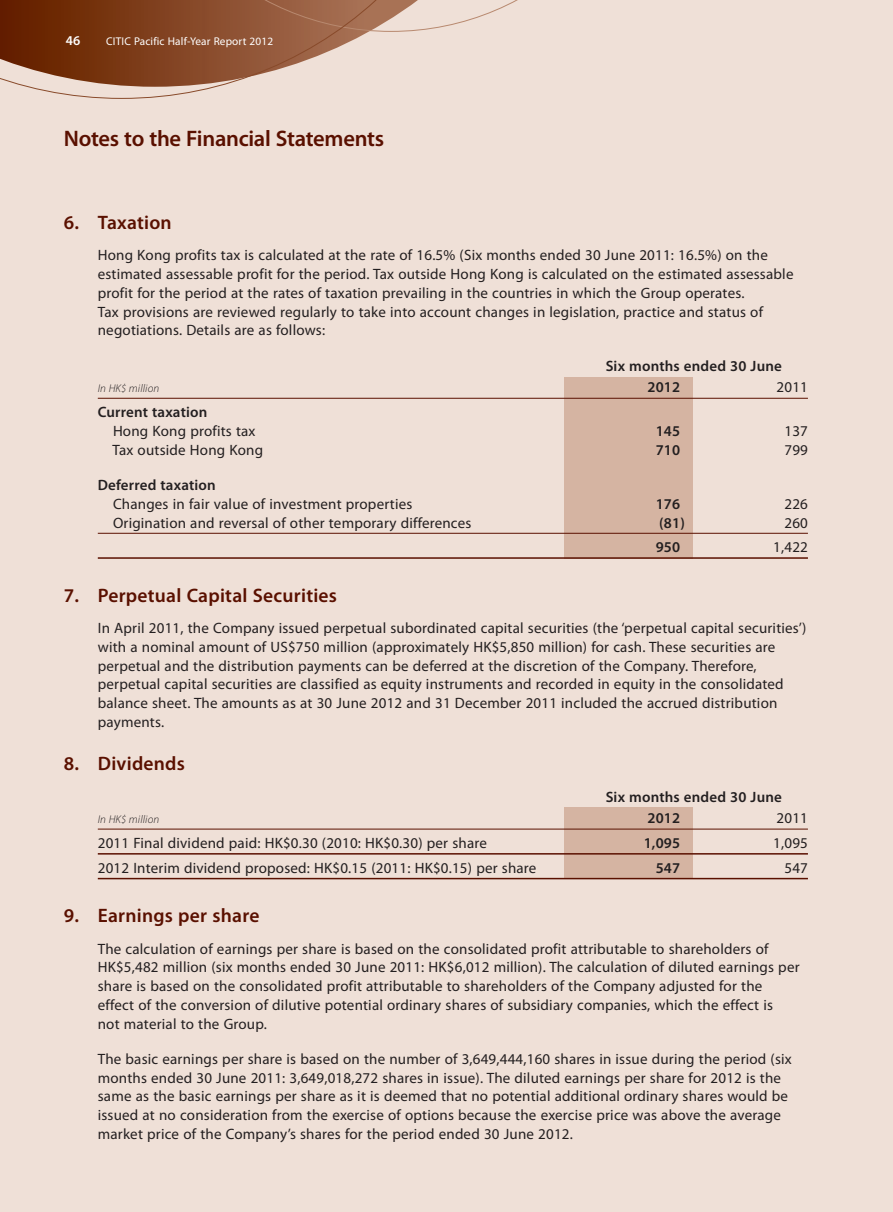
<style>
.page{position:relative;width:893px;height:1212px;background:#efe0d7}
.page>*{position:absolute;margin:0;border:0;box-sizing:border-box;transform-origin:0 0}
.t1{font:600 22.5px "Myriad Pro";letter-spacing:-.015em;color:#5a1000}
.t2{font:600 19.5px "Myriad Pro";letter-spacing:.01em;color:#5a1000}
.t3{font:15px/18.8px "Myriad Pro";letter-spacing:.015em;color:#231f20}
.t4{font:600 15px "Myriad Pro";letter-spacing:.01em;color:#231f20}
.t5{font:600 13.5px "Myriad Pro";color:#fff}
.t6{font:11.25px "Myriad Pro";letter-spacing:.015em;color:#fff}
.t7{font:italic 300 11.25px "Myriad Pro";letter-spacing:.01em;color:#231f20}
.s1{font-weight:600}
</style>
<div class="page">
<svg style="left:0;top:0;width:500px;height:99px"></svg>
<div style="left:564px;top:377px;width:128px;height:181px;background:#d5b4a2"></div>
<hr style="left:98px;top:398px;width:710px;height:1px;background:#5a1000">
<hr style="left:98px;top:533px;width:710px;height:1px;background:#5a1000">
<hr style="left:98px;top:557px;width:710px;height:2px;background:#5a1000">
<div style="left:564px;top:807px;width:128px;height:72px;background:#d5b4a2"></div>
<hr style="left:98px;top:829px;width:710px;height:1px;background:#5a1000">
<hr style="left:98px;top:853px;width:710px;height:1px;background:#5a1000">
<hr style="left:98px;top:878px;width:710px;height:1px;background:#5a1000">
<p class="t5" style="left:66px;top:32px;width:16px">46</p>
<p class="t6" style="left:106px;top:34px;width:168px">CITIC Pacific Half-Year Report 2012</p>
<p class="t1" style="left:64px;top:125px;width:322px">Notes to the Financial Statements</p>
<p class="t2" style="left:64px;top:210px;width:109px">6. Taxation</p>
<p class="t3" style="left:98px;top:246px;width:697px">Hong Kong profits tax is calculated at the rate of 16.5% (Six months ended 30 June 2011: 16.5%) on the estimated assessable profit for the period. Tax outside Hong Kong is calculated on the estimated assessable profit for the period at the rates of taxation prevailing in the countries in which the Group operates.<br>Tax provisions are reviewed regularly to take into account changes in legislation, practice and status of negotiations. Details are as follows:</p>
<p class="t4" style="left:606px;top:356px;width:178px">Six months ended 30 June</p>
<p class="t7" style="left:98px;top:382px;width:63px">In HK$ million</p>
<p class="t4" style="left:647px;top:378px;width:34px">2012</p>
<p class="t3" style="left:777px;top:378px;width:33px">2011</p>
<p class="t3" style="left:113px;top:403px;width:144px;text-indent:-15px"><span class="s1">Current taxation<br></span>Hong Kong profits tax</p>
<p class="t4" style="left:656px;top:421px;width:26px">145</p>
<p class="t3" style="left:784px;top:421px;width:25px">137</p>
<p class="t3" style="left:112px;top:440px;width:152px">Tax outside Hong Kong</p>
<p class="t4" style="left:656px;top:440px;width:26px">710</p>
<p class="t3" style="left:784px;top:440px;width:25px">799</p>
<p class="t3" style="left:113px;top:475px;width:301px;text-indent:-15px"><span class="s1">Deferred taxation<br></span>Changes in fair value of investment properties</p>
<p class="t4" style="left:656px;top:494px;width:26px">176</p>
<p class="t3" style="left:784px;top:494px;width:25px">226</p>
<p class="t3" style="left:113px;top:513px;width:360px">Origination and reversal of other temporary differences</p>
<p class="t4" style="left:659px;top:513px;width:27px">(81)</p>
<p class="t3" style="left:784px;top:513px;width:25px">260</p>
<p class="t4" style="left:656px;top:538px;width:26px">950</p>
<p class="t3" style="left:773px;top:538px;width:36px">1,422</p>
<p class="t2" style="left:64px;top:582px;width:275px">7. Perpetual Capital Securities</p>
<p class="t3" style="left:98px;top:618px;width:710px">In April 2011, the Company issued perpetual subordinated capital securities (the ‘perpetual capital securities’) with a nominal amount of US$750 million (approximately HK$5,850 million) for cash. These securities are perpetual and the distribution payments can be deferred at the discretion of the Company. Therefore, perpetual capital securities are classified as equity instruments and recorded in equity in the consolidated balance sheet. The amounts as at 30 June 2012 and 31 December 2011 included the accrued distribution payments.</p>
<p class="t2" style="left:64px;top:751px;width:123px">8. Dividends</p>
<p class="t4" style="left:606px;top:787px;width:178px">Six months ended 30 June</p>
<p class="t7" style="left:98px;top:813px;width:63px">In HK$ million</p>
<p class="t4" style="left:647px;top:809px;width:34px">2012</p>
<p class="t3" style="left:777px;top:809px;width:33px">2011</p>
<p class="t3" style="left:98px;top:833px;width:391px">2011 Final dividend paid: HK$0.30 (2010: HK$0.30) per share</p>
<p class="t4" style="left:644px;top:833px;width:38px">1,095</p>
<p class="t3" style="left:773px;top:833px;width:36px">1,095</p>
<p class="t3" style="left:98px;top:858px;width:440px">2012 Interim dividend proposed: HK$0.15 (2011: HK$0.15) per share</p>
<p class="t4" style="left:656px;top:858px;width:26px">547</p>
<p class="t3" style="left:784px;top:858px;width:25px">547</p>
<p class="t2" style="left:64px;top:903px;width:197px">9. Earnings per share</p>
<p class="t3" style="left:98px;top:939px;width:703px">The calculation of earnings per share is based on the consolidated profit attributable to shareholders of HK$5,482 million (six months ended 30 June 2011: HK$6,012 million). The calculation of diluted earnings per share is based on the consolidated profit attributable to shareholders of the Company adjusted for the effect of the conversion of dilutive potential ordinary shares of subsidiary companies, which the effect is<br>not material to the Group.</p>
<p class="t3" style="left:98px;top:1049px;width:696px">The basic earnings per share is based on the number of 3,649,444,160 shares in issue during the period (six months ended 30 June 2011: 3,649,018,272 shares in issue). The diluted earnings per share for 2012 is the same as the basic earnings per share as it is deemed that no potential additional ordinary shares would be issued at no consideration from the exercise of options because the exercise price was above the average market price of the Company’s shares for the period ended 30 June 2012.</p>
</div>
